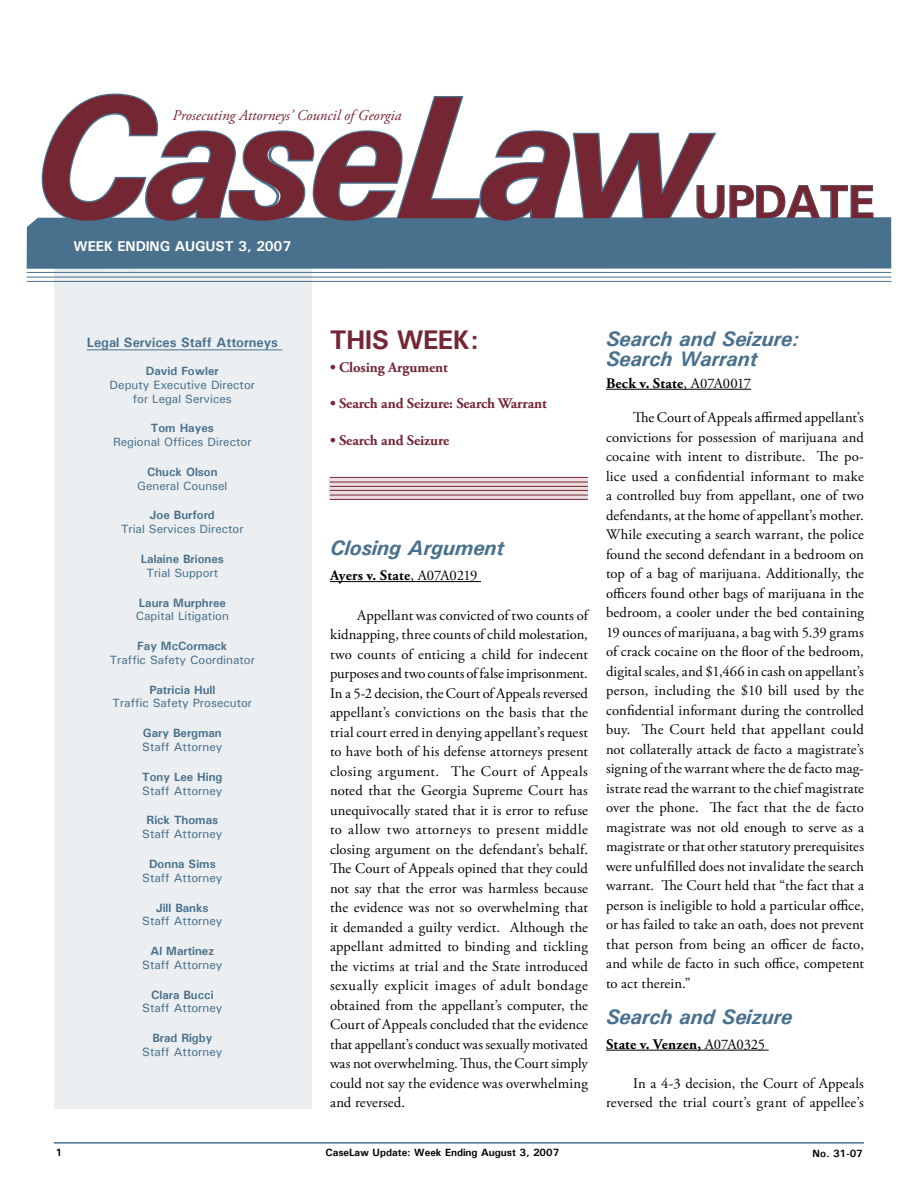
<style>
.page{position:relative;width:918px;height:1188px;background:#fff}
.page>*{position:absolute;margin:0;border:0;box-sizing:border-box;transform-origin:0 0}
.t1{font:italic 700 175.8px "Univers";letter-spacing:-.055em;color:#752633}
.t2{font:700 47.1px "Univers";letter-spacing:-.025em;color:#752633}
.t3{font:700 27px "Univers";letter-spacing:-.025em;color:#752633}
.Subtitle{font:italic 700 21px/19.5px "Univers";color:#49718d}
.t4{font:italic 15px "Adobe Garamond Pro";color:#752633}
.Body_Copy{font:14.55px/19.5px "Adobe Garamond Pro";letter-spacing:.01em;color:#000;text-align:justify}
.Table_of_Contents{font:700 14.55px "Adobe Garamond Pro";letter-spacing:-.005em;color:#752633}
.Body_Copy-2{font:700 14.55px "Adobe Garamond Pro";letter-spacing:.01em;color:#000}
.t5{font:700 14.25px "Univers";letter-spacing:-.01em;color:#fff}
.t6{font:700 13.5px "Univers";color:#49718d}
.t7{font:500 12px/13.8px "Univers";color:#49718d;text-align:center}
.t8{font:700 12px/13.8px "Univers";color:#49718d;text-align:center}
.t9{font:700 10.5px "Univers";color:#000}
.s1{font-weight:700}
.s2{font-weight:500}
.s3{font-weight:400}
</style>
<div class="page">
<hr style="left:54px;top:1142px;width:810px;height:2px;background:#49718d">
<div style="left:54px;top:228px;width:258px;height:880px;background:#ebeff2"></div>
<hr style="left:87px;top:350px;width:195px;height:1px;background:#49718d">
<div style="left:27px;top:217px;width:864px;height:52px;background:#49718d"></div>
<hr style="left:27px;top:272px;width:864px;height:1px;background:#49718d">
<hr style="left:27px;top:277px;width:864px;height:1px;background:#49718d">
<hr style="left:27px;top:281px;width:864px;height:1px;background:#49718d">
<svg style="left:40px;top:93px;width:834px;height:130px"></svg>
<svg style="left:330px;top:478px;width:258px;height:21px;background:#e1d0d3"></svg>
<hr style="left:330px;top:477px;width:258px;height:1px;background:#752633">
<hr style="left:330px;top:482px;width:258px;height:1px;background:#752633">
<hr style="left:330px;top:486px;width:258px;height:1px;background:#752633">
<hr style="left:330px;top:490px;width:258px;height:1px;background:#752633">
<hr style="left:330px;top:495px;width:258px;height:1px;background:#752633">
<hr style="left:330px;top:499px;width:258px;height:1px;background:#752633">
<hr style="left:330px;top:581px;width:151px;height:1px;background:#000">
<hr style="left:606px;top:389px;width:145px;height:1px;background:#000">
<hr style="left:606px;top:1050px;width:163px;height:1px;background:#000">
<p class="t1" style="left:30px;top:46px;width:681px">CaseLaw</p>
<p class="t5" style="left:74px;top:237px;width:219px">WEEK ENDING AUGUST 3, 2007</p>
<p class="t4" style="left:172px;top:107px;width:230px">Prosecuting Attorneys’ Council of Georgia</p>
<p class="t2" style="left:694px;top:172px;width:182px">UPDATE</p>
<p class="t6" style="left:87px;top:334px;width:193px">Legal Services Staff Attorneys</p>
<p class="t7" style="left:110px;top:364px;width:147px"><span class="s1">David Fowler<br></span>Deputy Executive Director for Legal Services</p>
<p class="t7" style="left:113px;top:421px;width:140px"><span class="s1">Tom Hayes<br></span>Regional Offices Director</p>
<p class="t7" style="left:137px;top:465px;width:92px"><span class="s1">Chuck Olson<br></span>General Counsel</p>
<p class="t7" style="left:121px;top:508px;width:124px"><span class="s1">Joe Burford<br></span>Trial Services Director</p>
<p class="t8" style="left:141px;top:552px;width:85px">Lalaine Briones<br><span class="s2">Trial Support</span></p>
<p class="t7" style="left:136px;top:595px;width:95px;text-align:left"><span class="s1">Laura Murphree<br></span>Capital Litigation</p>
<p class="t7" style="left:110px;top:639px;width:147px"><span class="s1">Fay McCormack<br></span>Traffic Safety Coordinator</p>
<p class="t7" style="left:113px;top:682px;width:141px"><span class="s1">Patricia Hull<br></span>Traffic Safety Prosecutor</p>
<p class="t7" style="left:142px;top:726px;width:82px;text-align:left"><span class="s1">Gary Bergman<br></span>Staff Attorney</p>
<p class="t7" style="left:142px;top:770px;width:82px;text-align:left"><span class="s1">Tony Lee Hing<br></span>Staff Attorney</p>
<p class="t7" style="left:142px;top:813px;width:82px"><span class="s1">Rick Thomas<br></span>Staff Attorney</p>
<p class="t7" style="left:142px;top:857px;width:82px"><span class="s1">Donna Sims<br></span>Staff Attorney</p>
<p class="t7" style="left:142px;top:900px;width:82px"><span class="s1">Jill Banks<br></span>Staff Attorney</p>
<p class="t7" style="left:142px;top:944px;width:82px"><span class="s1">Al Martinez<br></span>Staff Attorney</p>
<p class="t7" style="left:142px;top:987px;width:82px"><span class="s1">Clara Bucci<br></span>Staff Attorney</p>
<p class="t7" style="left:142px;top:1031px;width:82px"><span class="s1">Brad Rigby<br></span>Staff Attorney</p>
<p class="t3" style="left:330px;top:322px;width:150px">THIS WEEK:</p>
<p class="Table_of_Contents" style="left:330px;top:359px;width:119px">• Closing Argument</p>
<p class="Table_of_Contents" style="left:330px;top:395px;width:218px">• Search and Seizure: Search Warrant</p>
<p class="Table_of_Contents" style="left:330px;top:432px;width:121px">• Search and Seizure</p>
<p class="Subtitle" style="left:330px;top:538px;width:176px">Closing Argument</p>
<p class="Body_Copy-2" style="left:330px;top:567px;width:149px">Ayers v. State<span class="s3">, A07A0219</span></p>
<p class="Body_Copy" style="left:330px;top:606px;width:260px;text-indent:27px">Appellant was convicted of two counts of kidnapping, three counts of child molestation, two counts of enticing a child for indecent purposes and two counts of false imprisonment.<br>In a 5-2 decision, the Court of Appeals reversed appellant’s convictions on the basis that the trial court erred in denying appellant’s request to have both of his defense attorneys present closing argument. The Court of Appeals noted that the Georgia Supreme Court has unequivocally stated that it is error to refuse to allow two attorneys to present middle closing argument on the defendant’s behalf.<br>The Court of Appeals opined that they could not say that the error was harmless because the evidence was not so overwhelming that it demanded a guilty verdict. Although the appellant admitted to binding and tickling the victims at trial and the State introduced sexually explicit images of adult bondage obtained from the appellant’s computer, the Court of Appeals concluded that the evidence that appellant’s conduct was sexually motivated was not overwhelming. Thus, the Court simply could not say the evidence was overwhelming and reversed.</p>
<p class="Subtitle" style="left:606px;top:329px;width:195px">Search and Seizure:<br>Search Warrant</p>
<p class="Body_Copy-2" style="left:606px;top:375px;width:147px">Beck v. State<span class="s3">, A07A0017</span></p>
<p class="Body_Copy" style="left:606px;top:408px;width:260px;text-indent:27px">The Court of Appeals affirmed appellant’s convictions for possession of marijuana and cocaine with intent to distribute. The po&shy;lice used a confidential informant to make a controlled buy from appellant, one of two defendants, at the home of appellant’s mother.<br>While executing a search warrant, the police found the second defendant in a bedroom on top of a bag of marijuana. Additionally, the officers found other bags of marijuana in the bedroom, a cooler under the bed containing 19 ounces of marijuana, a bag with 5.39 grams of crack cocaine on the floor of the bedroom, digital scales, and $1,466 in cash on appellant’s person, including the $10 bill used by the confidential informant during the controlled buy. The Court held that appellant could not collaterally attack de facto a magistrate’s signing of the warrant where the de facto mag&shy;istrate read the warrant to the chief magistrate over the phone. The fact that the de facto magistrate was not old enough to serve as a magistrate or that other statutory prerequisites were unfulfilled does not invalidate the search warrant. The Court held that “the fact that a person is ineligible to hold a particular office, or has failed to take an oath, does not prevent that person from being an officer de facto, and while de facto in such office, competent to act therein.”</p>
<p class="Subtitle" style="left:606px;top:1006px;width:188px">Search and Seizure</p>
<p class="Body_Copy-2" style="left:606px;top:1036px;width:161px">State v. Venzen, <span class="s3">A07A0325</span></p>
<p class="Body_Copy" style="left:606px;top:1074px;width:260px;text-align:right">In a 4-3 decision, the Court of Appeals reversed the trial court’s grant of appellee’s</p>
<p class="t9" style="left:56px;top:1146px;width:8px">1</p>
<p class="t9" style="left:326px;top:1146px;width:235px">CaseLaw Update: Week Ending August 3, 2007</p>
<p class="t9" style="left:813px;top:1147px;width:52px">No. 31-07</p>
</div>
